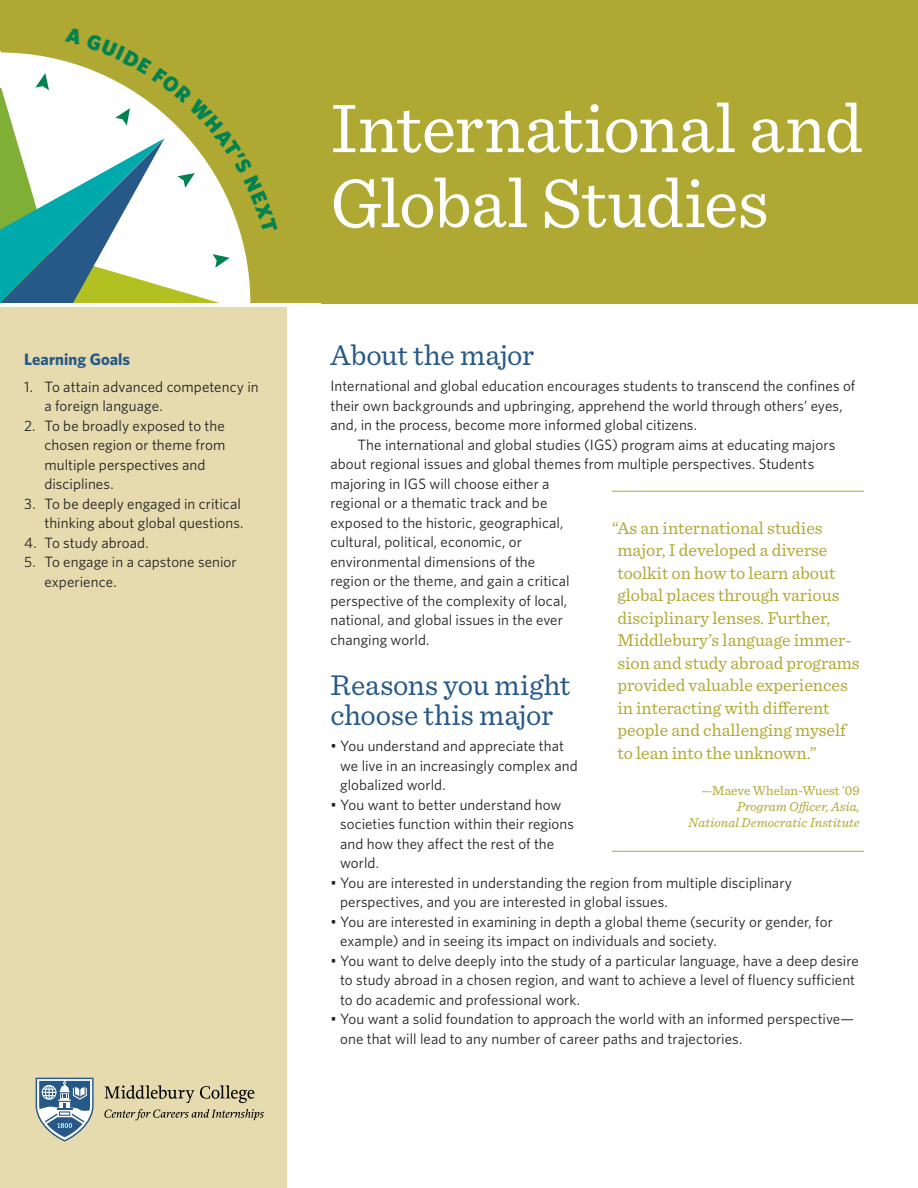
<style>
.page{position:relative;width:918px;height:1188px;background:#fff}
.page>*{position:absolute;margin:0;border:0;box-sizing:border-box;transform-origin:0 0}
.t1{font:72px/75px "Sentinel";letter-spacing:-.01em;color:#fff}
.t2{font:30px/30px "Sentinel";letter-spacing:-.005em;color:#265988}
.quote{font:18px/22.5px "Sentinel";color:#afa934}
.t3{font:700 16.5px "Whitney";color:#265988}
.t4{font:15px/19.5px "Whitney";letter-spacing:.005em;color:#231f20}
.student_title{font:italic 13.5px/16.2px "Sentinel";color:#afa934;text-align:right}
.student_name{font:13.5px "Sentinel";color:#afa934}
</style>
<div class="page">
<div style="left:0;top:0;width:918px;height:303px;background:#afa934"></div>
<div style="left:0;top:308px;width:287px;height:880px;background:#e5dbae"></div>
<svg style="left:36px;top:1078px;width:58px;height:64px"></svg>
<svg style="left:104px;top:1109px;width:160px;height:11px"></svg>
<svg style="left:105px;top:1085px;width:149px;height:18px"></svg>
<hr style="left:612px;top:491px;width:252px;height:1px;background:#afa934">
<hr style="left:612px;top:851px;width:252px;height:1px;background:#afa934">
<svg style="left:0;top:51px;width:278px;height:257px"></svg>
<p class="t3" style="left:24px;top:349px;width:107px">Learning Goals</p>
<p class="t4" style="left:44px;top:376px;width:216px;text-indent:-20px">1. To attain advanced competency in a foreign language.</p>
<p class="t4" style="left:44px;top:415px;width:182px;text-indent:-20px">2. To be broadly exposed to the chosen region or theme from multiple perspectives and disciplines.</p>
<p class="t4" style="left:24px;top:493px;width:221px;text-align:right">3. To be deeply engaged in critical thinking about global questions.</p>
<p class="t4" style="left:24px;top:532px;width:126px">4. To study abroad.</p>
<p class="t4" style="left:44px;top:552px;width:194px;text-indent:-20px">5. To engage in a capstone senior experience.</p>
<p class="t1" style="left:330px;top:86px;width:534px">International and<br>Global Studies</p>
<p class="t2" style="left:330px;top:338px;width:205px">About the major</p>
<p class="t4" style="left:330px;top:376px;width:526px">International and global education encourages students to transcend the confines of their own backgrounds and upbringing, apprehend the world through others’ eyes, and, in the process, become more informed global citizens.</p>
<p class="t4" style="left:330px;top:435px;width:506px;text-indent:27px">The international and global studies (IGS) program aims at educating majors about regional issues and global themes from multiple perspectives. Students majoring in IGS will choose either a<br>regional or a thematic track and be<br>exposed to the historic, geographical,<br>cultural, political, economic, or<br>environmental dimensions of the<br>region or the theme, and gain a critical<br>perspective of the complexity of local,<br>national, and global issues in the ever<br>changing world.</p>
<p class="t2" style="left:330px;top:668px;width:241px">Reasons you might choose this major</p>
<p class="t4" style="left:340px;top:736px;width:239px;text-indent:-10px">• You understand and appreciate that we live in an increasingly complex and globalized world.</p>
<p class="t4" style="left:340px;top:795px;width:235px;text-indent:-10px">• You want to better understand how societies function within their regions and how they affect the rest of the world.</p>
<p class="t4" style="left:340px;top:873px;width:454px;text-indent:-10px">• You are interested in understanding the region from multiple disciplinary perspectives, and you are interested in global issues.</p>
<p class="t4" style="left:340px;top:912px;width:494px;text-indent:-10px">• You are interested in examining in depth a global theme (security or gender, for example) and in seeing its impact on individuals and society.</p>
<p class="t4" style="left:340px;top:951px;width:520px;text-indent:-10px">• You want to delve deeply into the study of a particular language, have a deep desire to study abroad in a chosen region, and want to achieve a level of fluency sufficient to do academic and professional work.</p>
<p class="t4" style="left:340px;top:1009px;width:516px;text-indent:-10px">• You want a solid foundation to approach the world with an informed perspective— one that will lead to any number of career paths and trajectories.</p>
<p class="quote" style="left:617px;top:515px;width:244px;text-indent:-6px">“As an international studies major, I developed a diverse toolkit on how to learn about global places through various disciplinary lenses. Further,<br>Middlebury’s language immer&shy;sion and study abroad programs provided valuable experiences in interacting with different people and challenging myself to lean into the unknown.”</p>
<p class="student_name" style="left:702px;top:780px;width:160px">—Maeve Whelan-Wuest ’09</p>
<p class="student_title" style="left:688px;top:797px;width:173px">Program Officer, Asia,<br>National Democratic Institute</p>
</div>
